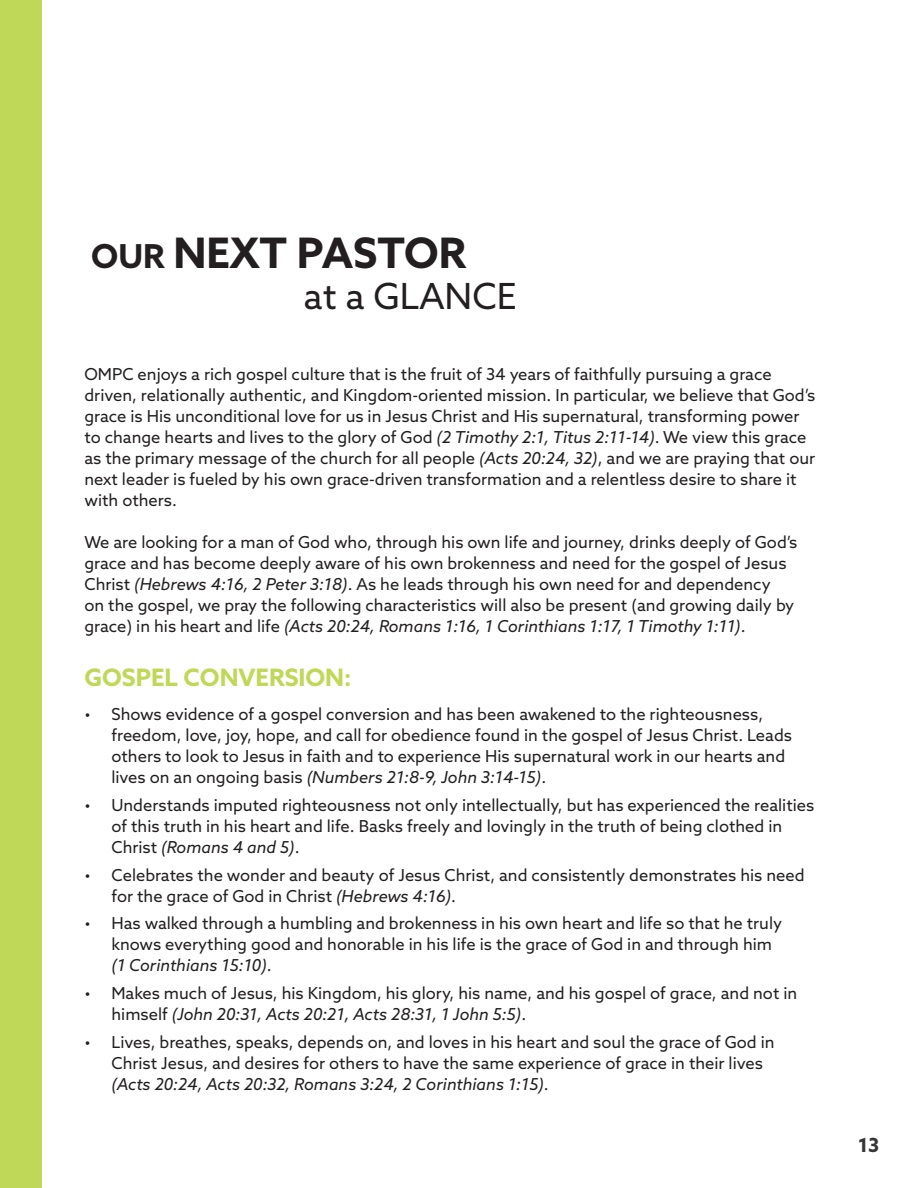
<style>
.page{position:relative;width:918px;height:1188px;background:#fff}
.page>*{position:absolute;margin:0;border:0;box-sizing:border-box;transform-origin:0 0}
.t1{font:700 42px "Azo Sans";color:#231f20}
.t2{font:36px "Azo Sans";color:#231f20}
.t3{font:700 24px "Azo Sans";color:#bfd857}
.t4{font:700 19.5px "Azo Sans";color:#353534}
.t5{font:16.5px/21px "Azo Sans";color:#231f20}
.s1{font-size:33px}
.s2{font-style:italic}
</style>
<div class="page">
<div style="left:0;top:0;width:42px;height:1188px;background:#bfd857"></div>
<p class="t1" style="left:91px;top:225px;width:377px"><span class="s1">OUR</span> NEXT PASTOR</p>
<p class="t2" style="left:304px;top:272px;width:215px">at a GLANCE</p>
<p class="t5" style="left:84px;top:364px;width:732px">OMPC enjoys a rich gospel culture that is the fruit of 34 years of faithfully pursuing a grace driven, relationally authentic, and Kingdom-oriented mission. In particular, we believe that God’s grace is His unconditional love for us in Jesus Christ and His supernatural, transforming power to change hearts and lives to the glory of God <span class="s2">(2 Timothy 2:1, Titus 2:11-14)</span>. We view this grace as the primary message of the church for all people <span class="s2">(Acts 20:24, 32)</span>, and we are praying that our next leader is fueled by his own grace-driven transformation and a relentless desire to share it with others.</p>
<p class="t5" style="left:84px;top:532px;width:714px">We are looking for a man of God who, through his own life and journey, drinks deeply of God’s grace and has become deeply aware of his own brokenness and need for the gospel of Jesus Christ <span class="s2">(Hebrews 4:16, 2 Peter 3:18)</span>. As he leads through his own need for and dependency<br>on the gospel, we pray the following characteristics will also be present (and growing daily by grace) in his heart and life <span class="s2">(Acts 20:24, Romans 1:16, 1 Corinthians 1:17, 1 Timothy 1:11)</span>.</p>
<p class="t3" style="left:84px;top:661px;width:269px">GOSPEL CONVERSION:</p>
<p class="t5" style="left:111px;top:703px;width:682px;text-indent:-27px">• Shows evidence of a gospel conversion and has been awakened to the righteousness, freedom, love, joy, hope, and call for obedience found in the gospel of Jesus Christ. Leads others to look to Jesus in faith and to experience His supernatural work in our hearts and lives on an ongoing basis <span class="s2">(Numbers 21:8-9, John 3:14-15)</span>.</p>
<p class="t5" style="left:111px;top:794px;width:704px;text-indent:-27px">• Understands imputed righteousness not only intellectually, but has experienced the realities of this truth in his heart and life. Basks freely and lovingly in the truth of being clothed in<br>Christ <span class="s2">(Romans 4 and 5)</span>.</p>
<p class="t5" style="left:111px;top:864px;width:695px;text-indent:-27px">• Celebrates the wonder and beauty of Jesus Christ, and consistently demonstrates his need for the grace of God in Christ <span class="s2">(Hebrews 4:16)</span>.</p>
<p class="t5" style="left:111px;top:913px;width:672px;text-indent:-27px">• Has walked through a humbling and brokenness in his own heart and life so that he truly knows everything good and honorable in his life is the grace of God in and through him <span class="s2">(1 Corinthians 15:10)</span>.</p>
<p class="t5" style="left:111px;top:982px;width:687px;text-indent:-27px">• Makes much of Jesus, his Kingdom, his glory, his name, and his gospel of grace, and not in himself <span class="s2">(John 20:31, Acts 20:21, Acts 28:31, 1 John 5:5)</span>.</p>
<p class="t5" style="left:111px;top:1031px;width:665px;text-indent:-27px">• Lives, breathes, speaks, depends on, and loves in his heart and soul the grace of God in<br>Christ Jesus, and desires for others to have the same experience of grace in their lives <span class="s2">(Acts 20:24, Acts 20:32, Romans 3:24, 2 Corinthians 1:15)</span>.</p>
<p class="t4" style="left:858px;top:1133px;width:23px">13</p>
</div>
